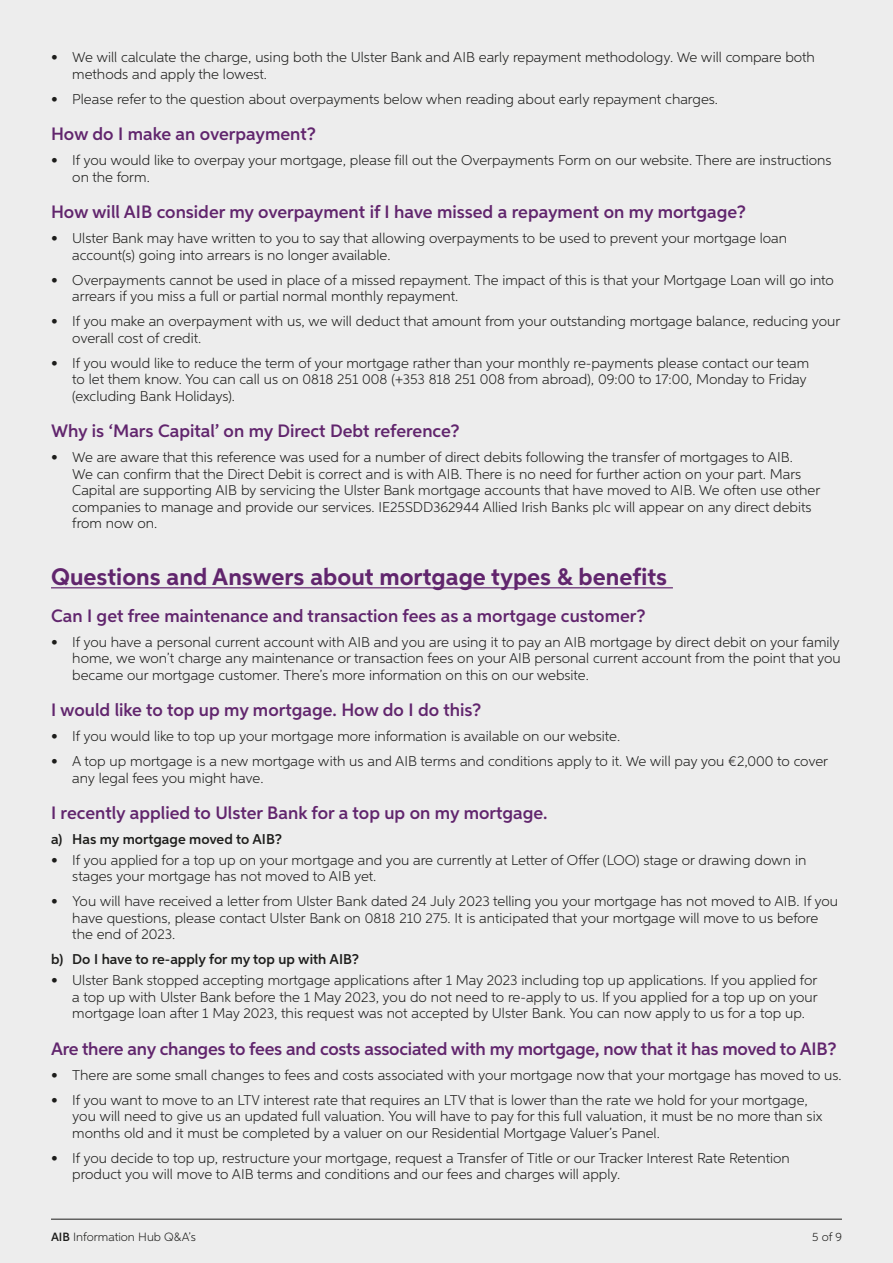
<style>
.page{position:relative;width:893px;height:1263px;background:#ededed}
.page>*{position:absolute;margin:0;border:0;box-sizing:border-box;transform-origin:0 0}
.Main_Heading{font:700 24px "Aspira";color:#61256d}
.Sub_Heading{font:600 18px "Aspira";color:#61256d}
.body_copy{font:300 14.25px/16.5px "Aspira";color:#1d1d1b}
.body_copy-2{font:600 14.25px "Aspira";color:#1d1d1b}
.t1{font:300 12px "Aspira";color:#1d1d1b}
.s1{font-weight:600}
</style>
<div class="page">
<hr style="left:51px;top:1219px;width:791px;height:1px;background:#1d1d1b">
<hr style="left:51px;top:587px;width:622px;height:1px;background:#61256d">
<p class="body_copy" style="left:72px;top:49px;width:744px;text-indent:-21px">• We will calculate the charge, using both the Ulster Bank and AIB early repayment methodology. We will compare both methods and apply the lowest.</p>
<p class="body_copy" style="left:51px;top:90px;width:668px">• Please refer to the question about overpayments below when reading about early repayment charges.</p>
<p class="Sub_Heading" style="left:51px;top:123px;width:266px">How do I make an overpayment?</p>
<p class="body_copy" style="left:72px;top:152px;width:761px;text-indent:-21px">• If you would like to overpay your mortgage, please fill out the Overpayments Form on our website. There are instructions on the form.</p>
<p class="Sub_Heading" style="left:51px;top:201px;width:696px">How will AIB consider my overpayment if I have missed a repayment on my mortgage?</p>
<p class="body_copy" style="left:72px;top:230px;width:716px;text-indent:-21px">• Ulster Bank may have written to you to say that allowing overpayments to be used to prevent your mortgage loan account(s) going into arrears is no longer available.</p>
<p class="body_copy" style="left:72px;top:271px;width:763px;text-indent:-21px">• Overpayments cannot be used in place of a missed repayment. The impact of this is that your Mortgage Loan will go into arrears if you miss a full or partial normal monthly repayment.</p>
<p class="body_copy" style="left:72px;top:313px;width:770px;text-indent:-21px">• If you make an overpayment with us, we will deduct that amount from your outstanding mortgage balance, reducing your overall cost of credit.</p>
<p class="body_copy" style="left:72px;top:354px;width:738px;text-indent:-21px">• If you would like to reduce the term of your mortgage rather than your monthly re-payments please contact our team to let them know. You can call us on 0818 251 008 (+353 818 251 008 from abroad), 09:00 to 17:00, Monday to Friday (excluding Bank Holidays).</p>
<p class="Sub_Heading" style="left:51px;top:420px;width:410px">Why is ‘Mars Capital’ on my Direct Debt reference?</p>
<p class="body_copy" style="left:72px;top:449px;width:749px;text-indent:-21px">• We are aware that this reference was used for a number of direct debits following the transfer of mortgages to AIB.<br>We can confirm that the Direct Debit is correct and is with AIB. There is no need for further action on your part. Mars Capital are supporting AIB by servicing the Ulster Bank mortgage accounts that have moved to AIB. We often use other companies to manage and provide our services. IE25SDD362944 Allied Irish Banks plc will appear on any direct debits from now on.</p>
<p class="Main_Heading" style="left:51px;top:562px;width:618px">Questions and Answers about mortgage types &amp; benefits</p>
<p class="Sub_Heading" style="left:51px;top:604px;width:596px">Can I get free maintenance and transaction fees as a mortgage customer?</p>
<p class="body_copy" style="left:72px;top:633px;width:770px;text-align:justify;text-indent:-21px">• If you have a personal current account with AIB and you are using it to pay an AIB mortgage by direct debit on your family home, we won’t charge any maintenance or transaction fees on your AIB personal current account from the point that you became our mortgage customer. There’s more information on this on our website.</p>
<p class="Sub_Heading" style="left:51px;top:699px;width:432px">I would like to top up my mortgage. How do I do this?</p>
<p class="body_copy" style="left:51px;top:727px;width:571px">• If you would like to top up your mortgage more information is available on our website.</p>
<p class="body_copy" style="left:72px;top:752px;width:757px;text-indent:-21px">• A top up mortgage is a new mortgage with us and AIB terms and conditions apply to it. We will pay you €2,000 to cover any legal fees you might have.</p>
<p class="Sub_Heading" style="left:51px;top:802px;width:498px">I recently applied to Ulster Bank for a top up on my mortgage.</p>
<p class="body_copy-2" style="left:51px;top:830px;width:233px">a) Has my mortgage moved to AIB?</p>
<p class="body_copy" style="left:72px;top:851px;width:736px;text-indent:-21px">• If you applied for a top up on your mortgage and you are currently at Letter of Offer (LOO) stage or drawing down in stages your mortgage has not moved to AIB yet.</p>
<p class="body_copy" style="left:72px;top:893px;width:767px;text-indent:-21px">• You will have received a letter from Ulster Bank dated 24 July 2023 telling you your mortgage has not moved to AIB. If you have questions, please contact Ulster Bank on 0818 210 275. It is anticipated that your mortgage will move to us before the end of 2023.</p>
<p class="body_copy-2" style="left:51px;top:951px;width:310px">b) Do I have to re-apply for my top up with AIB?</p>
<p class="body_copy" style="left:72px;top:971px;width:747px;text-align:justify;text-indent:-21px">• Ulster Bank stopped accepting mortgage applications after 1 May 2023 including top up applications. If you applied for a top up with Ulster Bank before the 1 May 2023, you do not need to re-apply to us. If you applied for a top up on your mortgage loan after 1 May 2023, this request was not accepted by Ulster Bank. You can now apply to us for a top up.</p>
<p class="Sub_Heading" style="left:51px;top:1037px;width:787px">Are there any changes to fees and costs associated with my mortgage, now that it has moved to AIB?</p>
<p class="body_copy" style="left:51px;top:1066px;width:792px">• There are some small changes to fees and costs associated with your mortgage now that your mortgage has moved to us.</p>
<p class="body_copy" style="left:72px;top:1091px;width:752px;text-indent:-21px">• If you want to move to an LTV interest rate that requires an LTV that is lower than the rate we hold for your mortgage, you will need to give us an updated full valuation. You will have to pay for this full valuation, it must be no more than six months old and it must be completed by a valuer on our Residential Mortgage Valuer’s Panel.</p>
<p class="body_copy" style="left:72px;top:1149px;width:719px;text-indent:-21px">• If you decide to top up, restructure your mortgage, request a Transfer of Title or our Tracker Interest Rate Retention product you will move to AIB terms and conditions and our fees and charges will apply.</p>
<p class="t1" style="left:51px;top:1229px;width:146px"><span class="s1">AIB</span> Information Hub Q&amp;A’s</p>
<p class="t1" style="left:812px;top:1229px;width:31px">5 of 9</p>
</div>
